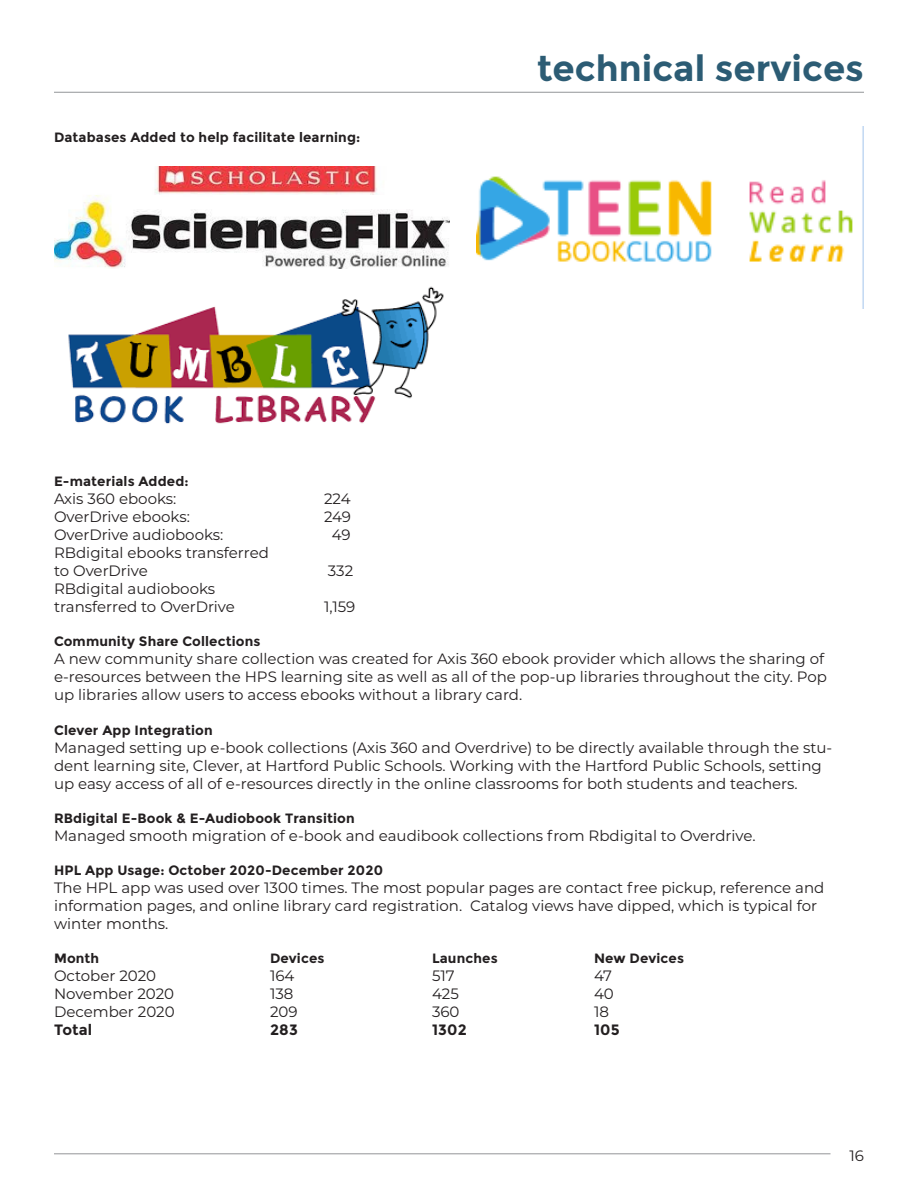
<style>
.page{position:relative;width:918px;height:1188px;background:#fff}
.page>*{position:absolute;margin:0;border:0;box-sizing:border-box;transform-origin:0 0}
.Heading_Title{font:700 36px "Montserrat";color:#2c5c74}
.staff_updates{font:15px/18px "Montserrat";color:#231f20}
.total{font:700 15px "Montserrat";letter-spacing:.01em;color:#231f20}
.programming_heading{font:700 13.5px "Montserrat";letter-spacing:.01em;color:#231f20}
</style>
<div class="page">
<hr style="left:54px;top:92px;width:810px;height:1px;background:#939598">
<hr style="left:54px;top:1154px;width:777px;height:1px;background:#939598">
<img style="left:68px;top:286px;width:376px;height:138px">
<img style="left:54px;top:166px;width:396px;height:103px">
<img style="left:476px;top:127px;width:388px;height:181px">
<p class="programming_heading" style="left:54px;top:129px;width:308px">Databases Added to help facilitate learning:</p>
<p class="Heading_Title" style="left:537px;top:47px;width:329px">technical services</p>
<p class="programming_heading" style="left:54px;top:473px;width:136px">E-materials Added:</p>
<p class="staff_updates" style="left:54px;top:489px;width:124px">Axis 360 ebooks:</p>
<p class="staff_updates" style="left:324px;top:489px;width:28px">224</p>
<p class="staff_updates" style="left:54px;top:507px;width:137px">OverDrive ebooks:</p>
<p class="staff_updates" style="left:324px;top:507px;width:29px">249</p>
<p class="staff_updates" style="left:54px;top:525px;width:171px">OverDrive audiobooks:</p>
<p class="staff_updates" style="left:332px;top:525px;width:20px">49</p>
<p class="staff_updates" style="left:54px;top:543px;width:216px">RBdigital ebooks transferred</p>
<p class="staff_updates" style="left:54px;top:561px;width:95px">to OverDrive</p>
<p class="staff_updates" style="left:328px;top:561px;width:27px">332</p>
<p class="staff_updates" style="left:54px;top:579px;width:163px">RBdigital audiobooks</p>
<p class="staff_updates" style="left:54px;top:597px;width:182px">transferred to OverDrive</p>
<p class="staff_updates" style="left:324px;top:597px;width:33px">1,159</p>
<p class="programming_heading" style="left:54px;top:634px;width:208px">Community Share Collections</p>
<p class="staff_updates" style="left:54px;top:649px;width:775px">A new community share collection was created for Axis 360 ebook provider which allows the sharing of e-resources between the HPS learning site as well as all of the pop-up libraries throughout the city. Pop up libraries allow users to access ebooks without a library card.</p>
<p class="programming_heading" style="left:54px;top:722px;width:160px">Clever App Integration</p>
<p class="staff_updates" style="left:54px;top:738px;width:780px">Managed setting up e-book collections (Axis 360 and Overdrive) to be directly available through the stu&shy;dent learning site, Clever, at Hartford Public Schools. Working with the Hartford Public Schools, setting up easy access of all of e-resources directly in the online classrooms for both students and teachers.</p>
<p class="programming_heading" style="left:54px;top:810px;width:302px">RBdigital E-Book &amp; E-Audiobook Transition</p>
<p class="staff_updates" style="left:54px;top:826px;width:703px">Managed smooth migration of e-book and eaudibook collections from Rbdigital to Overdrive.</p>
<p class="programming_heading" style="left:54px;top:862px;width:331px">HPL App Usage: October 2020-December 2020</p>
<p class="staff_updates" style="left:54px;top:878px;width:772px">The HPL app was used over 1300 times. The most popular pages are contact free pickup, reference and information pages, and online library card registration. Catalog views have dipped, which is typical for winter months.</p>
<p class="programming_heading" style="left:54px;top:950px;width:47px">Month</p>
<p class="programming_heading" style="left:270px;top:950px;width:56px">Devices</p>
<p class="programming_heading" style="left:432px;top:950px;width:67px">Launches</p>
<p class="programming_heading" style="left:594px;top:950px;width:92px">New Devices</p>
<p class="staff_updates" style="left:54px;top:966px;width:104px">October 2020</p>
<p class="staff_updates" style="left:270px;top:966px;width:26px">164</p>
<p class="staff_updates" style="left:432px;top:966px;width:24px">517</p>
<p class="staff_updates" style="left:594px;top:966px;width:19px">47</p>
<p class="staff_updates" style="left:54px;top:984px;width:122px">November 2020</p>
<p class="staff_updates" style="left:270px;top:984px;width:25px">138</p>
<p class="staff_updates" style="left:432px;top:984px;width:28px">425</p>
<p class="staff_updates" style="left:594px;top:984px;width:21px">40</p>
<p class="staff_updates" style="left:54px;top:1002px;width:122px">December 2020</p>
<p class="staff_updates" style="left:270px;top:1002px;width:29px">209</p>
<p class="staff_updates" style="left:432px;top:1002px;width:29px">360</p>
<p class="staff_updates" style="left:594px;top:1002px;width:16px">18</p>
<p class="total" style="left:54px;top:1021px;width:40px">Total</p>
<p class="total" style="left:270px;top:1021px;width:29px">283</p>
<p class="total" style="left:432px;top:1021px;width:36px">1302</p>
<p class="total" style="left:594px;top:1021px;width:27px">105</p>
<p class="staff_updates" style="left:849px;top:1146px;width:16px">16</p>
</div>
